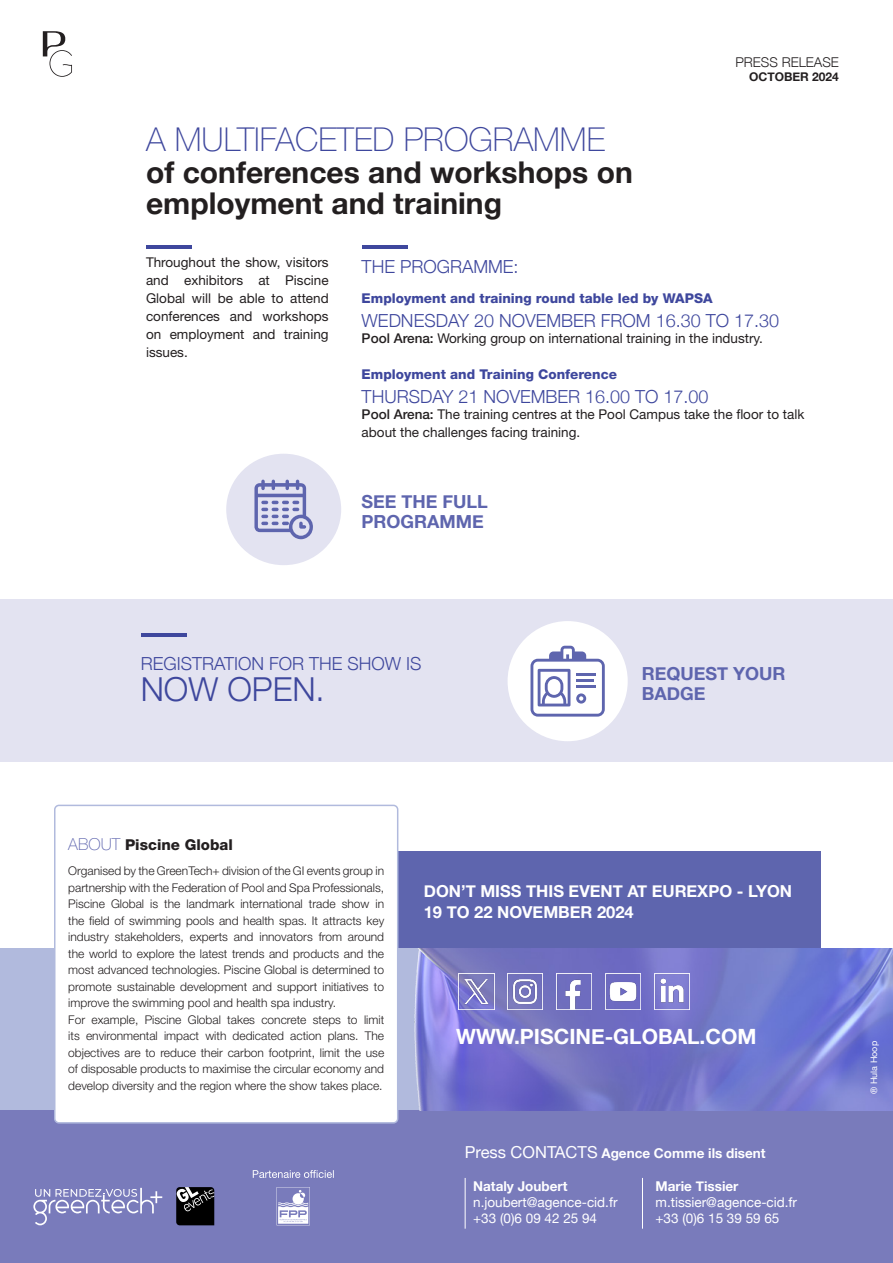
<style>
.page{position:relative;width:893px;height:1263px;background:#fff}
.page>*{position:absolute;margin:0;border:0;box-sizing:border-box;transform-origin:0 0}
.t1{font:100 33px "Helvetica Neue LT Std";color:#3e479d}
.t2{font:300 33px "Helvetica Neue";color:#3e479d}
.t3{font:700 30px/31.5px "Helvetica Neue";color:#231f20}
.t4{font:700 21px "Helvetica Neue";color:#fff}
.t5{font:300 18px "Helvetica Neue";color:#3e479d}
.t6{font:700 18px/19.5px "Helvetica Neue";color:#5e65ae}
.t7{font:700 16.5px/21px "Helvetica Neue";color:#fff}
.t8{font:800 15px "Helvetica Neue LT Std";color:#231f20}
.t9{font:13.5px/18px "Helvetica Neue LT Std";color:#231f20;text-align:justify}
.t10{font:13.5px "Helvetica Neue";color:#fff}
.t11{font:800 13.5px "Helvetica Neue LT Std";color:#3e479d}
.t12{font:700 13.5px "Helvetica Neue";color:#fff}
.t13{font:300 13.5px "Helvetica Neue";color:#231f20}
.t14{font:300 12px/16.5px "Helvetica Neue LT Std";color:#231f20;text-align:justify}
.t15{font:700 12px "Helvetica Neue";color:#231f20}
.t16{font:9px "Helvetica Neue LT Std";color:#fff}
.s1{font-weight:500}
.s2{font-weight:100;font-size:16.5px;color:#5e65ae}
.s3{font-weight:400;font-size:16.5px}
</style>
<div class="page">
<div style="left:374px;top:851px;width:447px;height:110px;background:#5e65ae"></div>
<div style="left:0;top:948px;width:893px;height:315px;background:#b1badd"></div>
<div style="left:0;top:1111px;width:893px;height:152px;background:#797bbb"></div>
<div style="left:0;top:599px;width:893px;height:163px;background:#e3e3f1"></div>
<img style="left:398px;top:948px;width:495px;height:163px">
<div style="left:55px;top:805px;width:343px;height:318px;background:#fff;border-radius:4px"></div>
<div style="left:54px;top:805px;width:344px;height:318px;border:2px solid #b1badd;border-radius:4px"></div>
<svg style="left:43px;top:31px;width:29px;height:46px"></svg>
<svg style="left:253px;top:1170px;width:81px;height:8px"></svg>
<svg style="left:276px;top:1187px;width:34px;height:38px"></svg>
<svg style="left:176px;top:1187px;width:38px;height:38px"></svg>
<svg style="left:33px;top:1188px;width:129px;height:37px"></svg>
<hr style="left:465px;top:1178px;width:1px;height:51px;background:#fff">
<hr style="left:642px;top:1178px;width:1px;height:51px;background:#fff">
<img style="left:556px;top:974px;width:36px;height:35px">
<img style="left:508px;top:974px;width:35px;height:35px">
<img style="left:654px;top:974px;width:35px;height:35px">
<img style="left:459px;top:974px;width:35px;height:35px">
<img style="left:605px;top:974px;width:36px;height:35px">
<hr style="left:141px;top:633px;width:45px;height:4px;background:#3e479d">
<hr style="left:146px;top:245px;width:46px;height:4px;background:#3e479d">
<hr style="left:362px;top:245px;width:45px;height:4px;background:#3e479d">
<div style="left:508px;top:621px;width:120px;height:120px;background:#fff;border-radius:50%"></div>
<svg style="left:530px;top:646px;width:75px;height:71px"></svg>
<div style="left:226px;top:454px;width:115px;height:111px;background:#e3e3f1;border-radius:50%"></div>
<svg style="left:254px;top:480px;width:59px;height:59px"></svg>
<p class="t13" style="left:735px;top:51px;width:105px">PRESS RELEASE</p>
<p class="t15" style="left:749px;top:67px;width:91px">OCTOBER 2024</p>
<p class="t1" style="left:146px;top:121px;width:461px">A MULTIFACETED PROGRAMME</p>
<p class="t3" style="left:146px;top:157px;width:488px">of conferences and workshops on employment and training</p>
<p class="t9" style="left:146px;top:253px;width:184px">Throughout the show, visitors and exhibitors at Piscine Global will be able to attend conferences and workshops on employment and training issues.</p>
<p class="t5" style="left:362px;top:252px;width:158px">THE PROGRAMME:</p>
<p class="t11" style="left:362px;top:290px;width:352px">Employment and training round table led by WAPSA</p>
<p class="t5" style="left:362px;top:306px;width:419px">WEDNESDAY 20 NOVEMBER FROM 16.30 TO 17.30</p>
<p class="t9" style="left:362px;top:329px;width:403px"><span class="s1">Pool Arena:</span> Working group on international training in the industry.</p>
<p class="t11" style="left:362px;top:366px;width:257px">Employment and Training Conference</p>
<p class="t5" style="left:362px;top:382px;width:348px">THURSDAY 21 NOVEMBER 16.00 TO 17.00</p>
<p class="t9" style="left:362px;top:405px;width:444px"><span class="s1">Pool Arena:</span> The training centres at the Pool Campus take the floor to talk about the challenges facing training.</p>
<p class="t6" style="left:361px;top:493px;width:128px">SEE THE FULL<br>PROGRAMME</p>
<p class="t5" style="left:141px;top:649px;width:282px">REGISTRATION FOR THE SHOW IS</p>
<p class="t2" style="left:141px;top:663px;width:186px">NOW OPEN.</p>
<p class="t6" style="left:642px;top:664px;width:145px">REQUEST YOUR<br>BADGE</p>
<p class="t8" style="left:68px;top:836px;width:166px"><span class="s2">ABOUT</span> Piscine Global</p>
<p class="t14" style="left:68px;top:862px;width:317px">Organised by the GreenTech+ division of the GI events group in partnership with the Federation of Pool and Spa Professionals, Piscine Global is the landmark international trade show in the field of swimming pools and health spas. It attracts key industry stakeholders, experts and innovators from around the world to explore the latest trends and products and the most advanced technologies. Piscine Global is determined to promote sustainable development and support initiatives to improve the swimming pool and health spa industry.</p>
<p class="t14" style="left:68px;top:1011px;width:317px">For example, Piscine Global takes concrete steps to limit its environmental impact with dedicated action plans. The objectives are to reduce their carbon footprint, limit the use of disposable products to maximise the circular economy and develop diversity and the region where the show takes place.</p>
<p class="t7" style="left:424px;top:881px;width:370px">DON’T MISS THIS EVENT AT EUREXPO - LYON<br>19 TO 22 NOVEMBER 2024</p>
<p class="t4" style="left:456px;top:1020px;width:302px">WWW.PISCINE-GLOBAL.COM</p>
<p class="t12" style="left:465px;top:1143px;width:302px"><span class="s3">Press CONTACTS</span> Agence Comme ils disent</p>
<p class="t12" style="left:473px;top:1175px;width:96px">Nataly Joubert</p>
<p class="t10" style="left:473px;top:1192px;width:146px">n.joubert@agence-cid.fr</p>
<p class="t10" style="left:473px;top:1208px;width:125px">+33 (0)6 09 42 25 94</p>
<p class="t12" style="left:655px;top:1175px;width:84px">Marie Tissier</p>
<p class="t10" style="left:655px;top:1192px;width:143px">m.tissier@agence-cid.fr</p>
<p class="t10" style="left:655px;top:1208px;width:125px">+33 (0)6 15 39 59 65</p>
<p class="t16" style="left:868px;top:1094px;width:54px;rotate:-90deg">® Hula Hoop</p>
</div>
